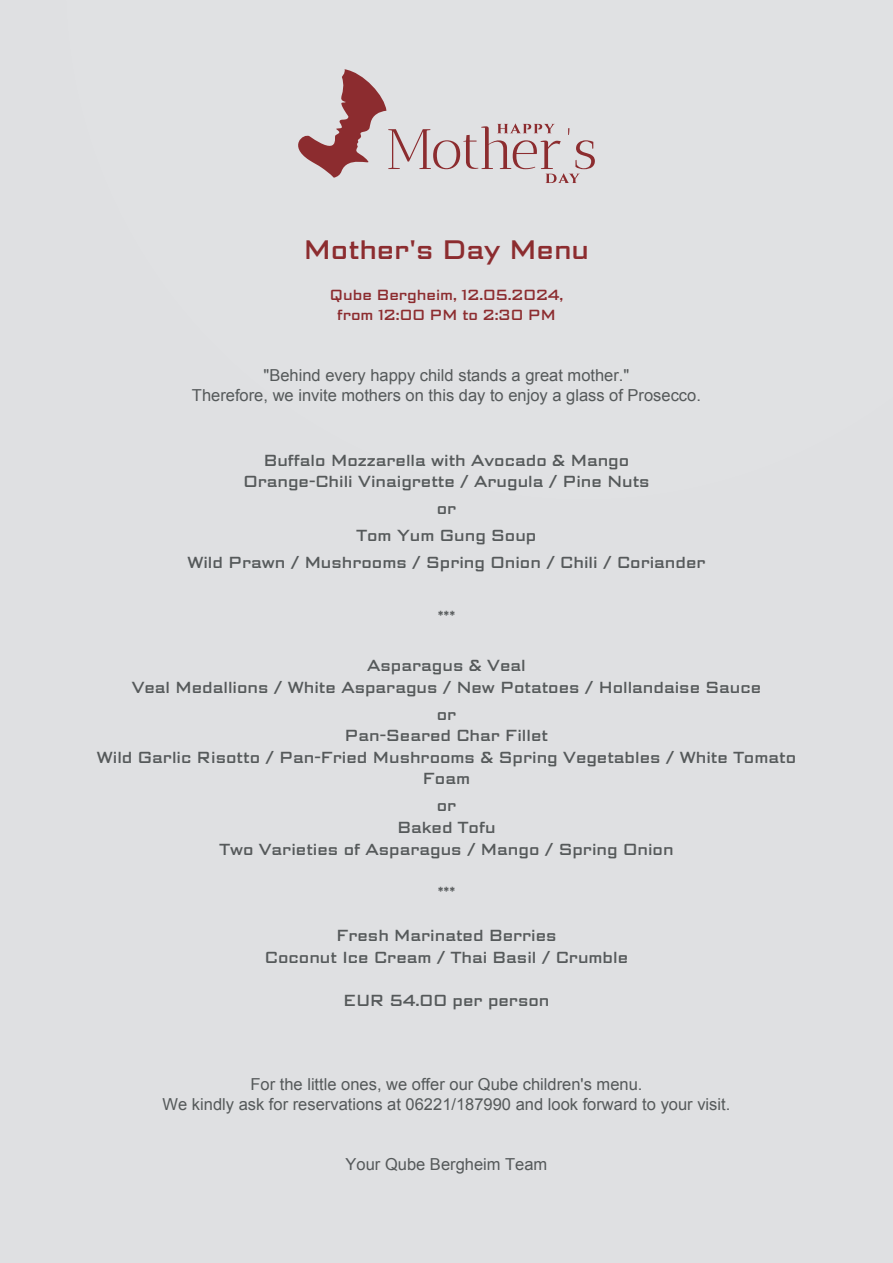
<style>
.page{position:relative;width:893px;height:1263px;background:#dfe0e2}
.page>*{position:absolute;margin:0;border:0;box-sizing:border-box;transform-origin:0 0}
.t1{font:30px "Qube";color:#8c2c2f}
.t2{font:18px/21.6px "Qube";color:#55595a;text-align:center}
.t3{font:16.5px/19.8px "Arial";color:#55595a;text-align:center}
.t4{font:16.5px/19.8px "Qube";color:#8c2c2f;text-align:center}
</style>
<div class="page">
<svg style="left:298px;top:69px;width:297px;height:114px"></svg>
<h1 class="t1" style="left:304px;top:234px;width:287px">Mother's Day Menu</h1>
<p class="t4" style="left:330px;top:285px;width:235px">Qube Bergheim, 12.05.2024, from 12:00 PM to 2:30 PM</p>
<p class="t3" style="left:192px;top:366px;width:510px">"Behind every happy child stands a great mother."<br>Therefore, we invite mothers on this day to enjoy a glass of Prosecco.</p>
<p class="t2" style="left:243px;top:449px;width:408px">Buffalo Mozzarella with Avocado &amp; Mango<br>Orange-Chili Vinaigrette / Arugula / Pine Nuts</p>
<p class="t2" style="left:187px;top:495px;width:520px;line-height:27px">or<br>Tom Yum Gung Soup<br>Wild Prawn / Mushrooms / Spring Onion / Chili / Coriander</p>
<p class="t2" style="left:438px;top:606px;width:19px">***</p>
<p class="t2" style="left:132px;top:654px;width:631px">Asparagus &amp; Veal<br>Veal Medallions / White Asparagus / New Potatoes / Hollandaise Sauce</p>
<p class="t2" style="left:97px;top:703px;width:701px">or<br>Pan-Seared Char Fillet<br>Wild Garlic Risotto / Pan-Fried Mushrooms &amp; Spring Vegetables / White Tomato<br>Foam</p>
<p class="t2" style="left:219px;top:795px;width:456px">or<br>Baked Tofu<br>Two Varieties of Asparagus / Mango / Spring Onion</p>
<p class="t2" style="left:438px;top:881px;width:19px">***</p>
<p class="t2" style="left:265px;top:924px;width:365px">Fresh Marinated Berries<br>Coconut Ice Cream / Thai Basil / Crumble</p>
<p class="t2" style="left:344px;top:989px;width:207px">EUR 54.00 per person</p>
<p class="t3" style="left:163px;top:1075px;width:569px">For the little ones, we offer our Qube children's menu.<br>We kindly ask for reservations at 06221/187990 and look forward to your visit.</p>
<p class="t3" style="left:346px;top:1154px;width:203px">Your Qube Bergheim Team</p>
</div>
